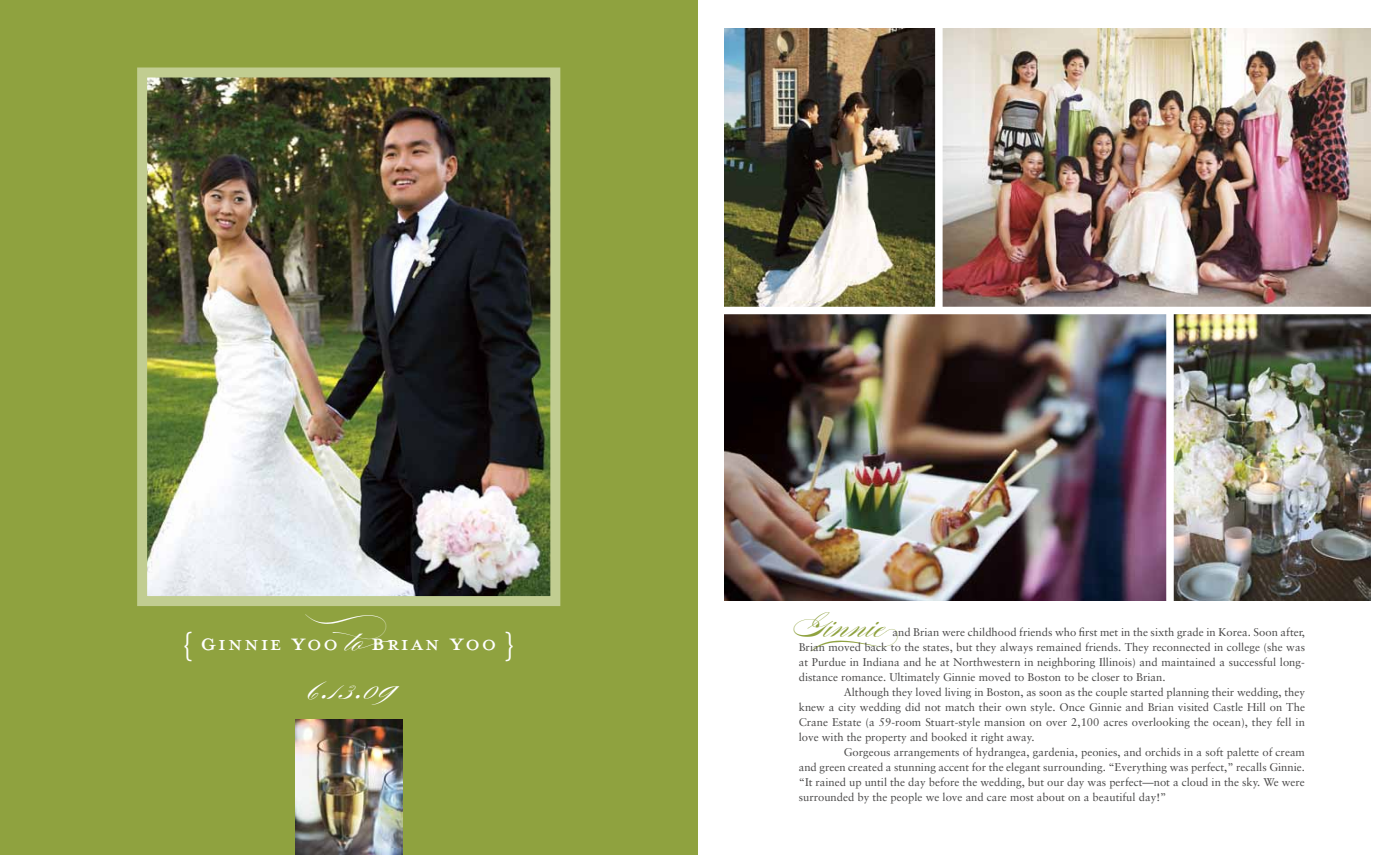
<style>
.page{position:relative;width:1395px;height:855px;background:#fff}
.page>*{position:absolute;margin:0;border:0;box-sizing:border-box;transform-origin:0 0}
.t1{font:32.5px "Burgues Script";color:#8fa23f}
.t2{font:31.25px "Burgues Script";color:#fff}
.t3{font:30px "Mrs Eaves Petite Caps";letter-spacing:.04em;color:#fff}
.t4{font:11.25px "Sabon";color:#4a4949}
.s1{font-family:"N Cochin";font-size:34.12px}
.s2{font-size:34.12px}
.s3{font-family:"Burgues Script"}
</style>
<div class="page">
<div style="left:0;top:0;width:698px;height:855px;background:#8fa23f"></div>
<img style="left:137px;top:67px;width:424px;height:539px">
<img style="left:1174px;top:314px;width:197px;height:286px">
<img style="left:724px;top:28px;width:647px;height:279px">
<img style="left:295px;top:719px;width:107px;height:136px">
<img style="left:724px;top:314px;width:442px;height:286px">
<div style="left:935px;top:16px;width:8px;height:294px;background:#fff"></div>
<h3 class="t3" style="left:184px;top:626px;width:332px"><span class="s1">{</span> <span class="s2">g</span>innie <span class="s2">y</span>oo <span class="s3">to</span><span class="s2">b</span>rian <span class="s2">y</span>oo <span class="s1">}</span></h3>
<h1 class="t1" style="left:799px;top:606px;width:176px">Ginniee</h1>
<p class="t4" style="left:893px;top:625px;width:414px">and Brian were childhood friends who first met in the sixth grade in Korea. Soon after,</p>
<p class="t4" style="left:799px;top:640px;width:508px">Brian moved back to the states, but they always remained friends. They reconnected in college (she was</p>
<p class="t4" style="left:799px;top:655px;width:508px">at Purdue in Indiana and he at Northwestern in neighboring Illinois) and maintained a successful long-</p>
<p class="t4" style="left:799px;top:670px;width:368px">distance romance. Ultimately Ginnie moved to Boston to be closer to Brian.</p>
<p class="t4" style="left:844px;top:685px;width:463px">Although they loved living in Boston, as soon as the couple started planning their wedding, they</p>
<p class="t4" style="left:799px;top:700px;width:508px">knew a city wedding did not match their own style. Once Ginnie and Brian visited Castle Hill on The</p>
<p class="t4" style="left:799px;top:715px;width:508px">Crane Estate (a 59-room Stuart-style mansion on over 2,100 acres overlooking the ocean), they fell in</p>
<p class="t4" style="left:799px;top:730px;width:237px">love with the property and booked it right away.</p>
<p class="t4" style="left:844px;top:745px;width:463px">Gorgeous arrangements of hydrangea, gardenia, peonies, and orchids in a soft palette of cream</p>
<p class="t4" style="left:799px;top:760px;width:508px">and green created a stunning accent for the elegant surrounding. “Everything was perfect,” recalls Ginnie.</p>
<p class="t4" style="left:799px;top:775px;width:508px">“It rained up until the day before the wedding, but our day was perfect—not a cloud in the sky. We were</p>
<p class="t4" style="left:799px;top:790px;width:369px">surrounded by the people we love and care most about on a beautiful day!”</p>
<h2 class="t2" style="left:308px;top:669px;width:89px">6.13.09</h2>
</div>
